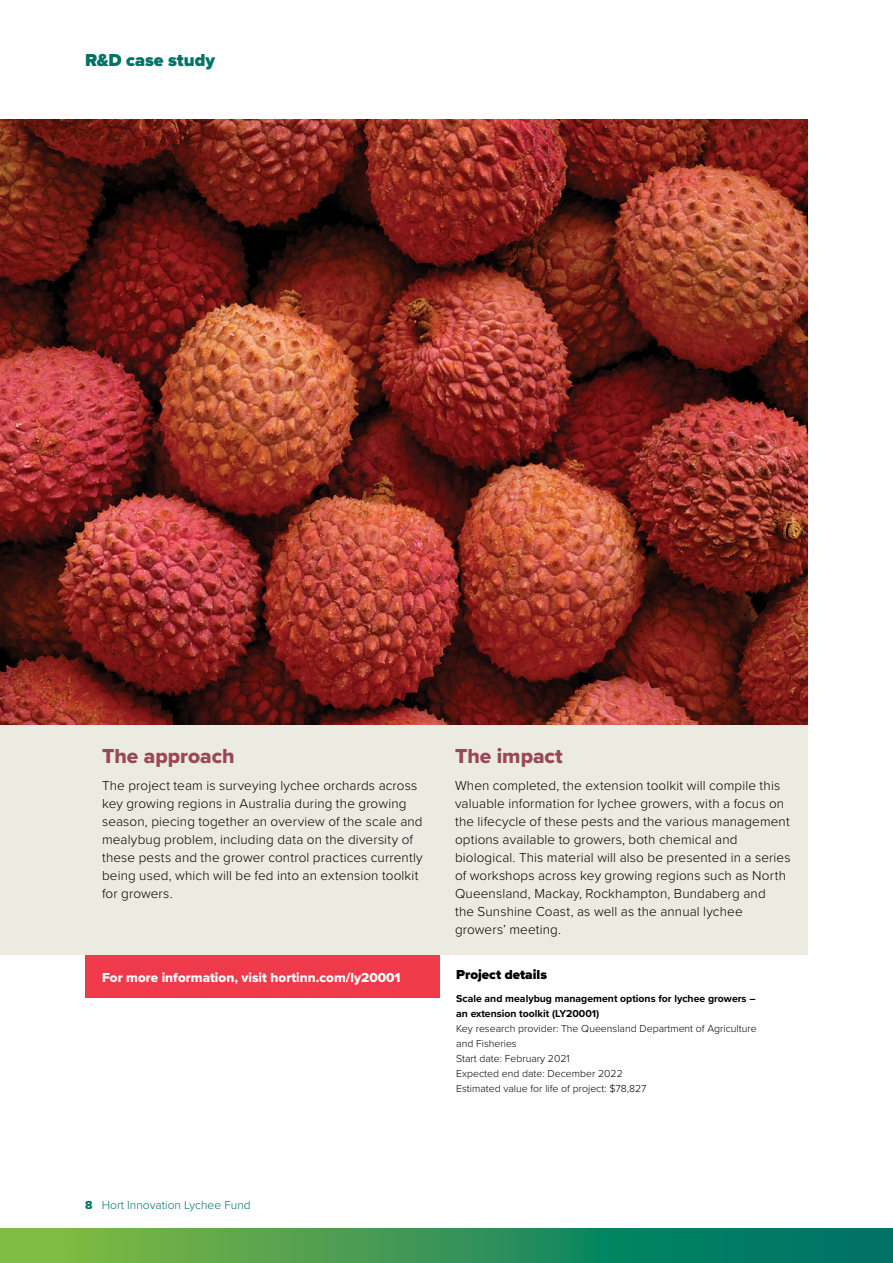
<style>
.page{position:relative;width:893px;height:1263px;background:#fff}
.page>*{position:absolute;margin:0;border:0;box-sizing:border-box;transform-origin:0 0}
.t1{font:21px "Proxima Nova Extrabld";color:#9a4856}
.t2{font:900 18px "Proxima Nova";letter-spacing:-.005em;color:#007367}
.t3{font:300 13.5px/18px "Proxima Nova";letter-spacing:.01em;color:#000}
.t4{font:13.5px "Proxima Nova Extrabld";color:#fff}
.t5{font:900 13.5px "Proxima Nova";color:#000}
.t6{font:300 12px "Proxima Nova";color:#007367}
.t7{font:300 10.5px/15px "Proxima Nova";color:#000}
.t8{font:700 10.5px/15px "Proxima Nova";color:#000}
.s1{font-family:"Proxima Nova Extrabld";font-weight:400}
</style>
<div class="page">
<img style="left:0;top:119px;width:808px;height:606px">
<svg style="left:0;top:1229px;width:893px;height:34px;background:#369556"></svg>
<div style="left:0;top:725px;width:808px;height:230px;background:#ecebe1"></div>
<div style="left:85px;top:955px;width:354px;height:43px;background:#ef3a4c"></div>
<h2 class="t2" style="left:85px;top:46px;width:131px">R&amp;D case study</h2>
<h1 class="t1" style="left:102px;top:740px;width:134px">The approach</h1>
<p class="t3" style="left:102px;top:775px;width:322px">The project team is surveying lychee orchards across key growing regions in Australia during the growing season, piecing together an overview of the scale and mealybug problem, including data on the diversity of these pests and the grower control practices currently being used, which will be fed into an extension toolkit for growers.</p>
<p class="t4" style="left:102px;top:967px;width:300px">For more information, visit hortinn.com/ly20001</p>
<h1 class="t1" style="left:455px;top:740px;width:109px">The impact</h1>
<p class="t3" style="left:455px;top:775px;width:337px">When completed, the extension toolkit will compile this valuable information for lychee growers, with a focus on the lifecycle of these pests and the various management options available to growers, both chemical and biological. This material will also be presented in a series of workshops across key growing regions such as North Queensland, Mackay, Rockhampton, Bundaberg and<br>the Sunshine Coast, as well as the annual lychee growers’ meeting.</p>
<p class="t5" style="left:456px;top:964px;width:92px">Project details</p>
<p class="t8" style="left:456px;top:991px;width:301px">Scale and mealybug management options for lychee growers – an extension toolkit (LY20001)</p>
<p class="t7" style="left:456px;top:1020px;width:302px">Key research provider: The Queensland Department of Agriculture and Fisheries<br>Start date: February 2021<br>Expected end date: December 2022<br>Estimated value for life of project: $78,827</p>
<p class="t6" style="left:85px;top:1196px;width:167px"><span class="s1">8</span> Hort Innovation Lychee Fund</p>
</div>
